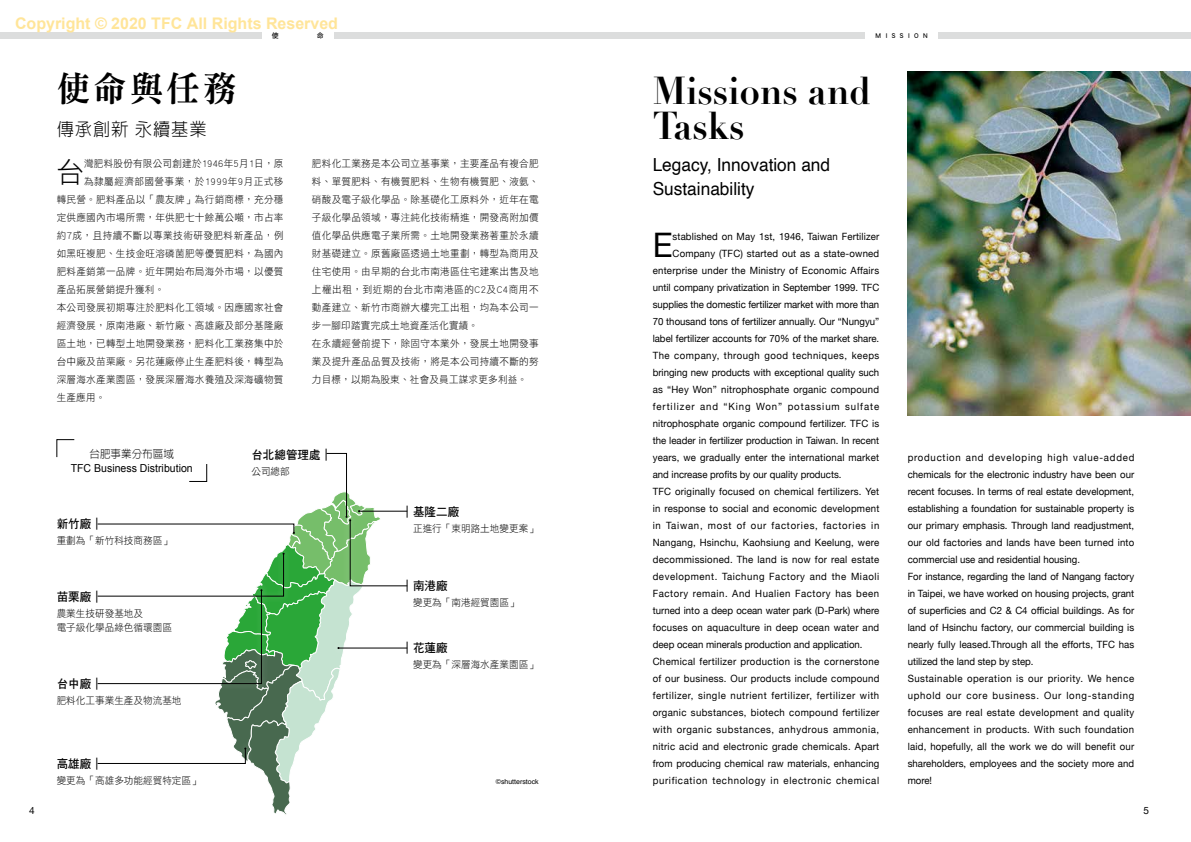
<style>
.page{position:relative;width:1191px;height:842px;background:#fff}
.page>*{position:absolute;margin:0;border:0;box-sizing:border-box;transform-origin:0 0}
.t1{font:700 38px/35.5px "Didot";color:#000;scale:.95 1}
.t2{font:35.1px "DF Ming Std W9";letter-spacing:.1em;color:#000;scale:.95 1}
.t3{font:33.8px "Helvetica Neue";color:#000;scale:.96 1}
.t4{font:28px "DF Hei Std W3";color:#000;scale:.96 1}
.t5{font:18px/24px "Helvetica";color:#000;scale:.96 1}
.t6{font:300 18px "AR Hei B5";letter-spacing:.05em;color:#000;scale:.96 1}
.t7{font:12px "DF Hei Std W7";color:#000;scale:.96 1}
.t8{font:11px "Arial";color:#000;scale:.96 1}
.t9{font:300 11px "AR Hei B5";color:#000;scale:.96 1}
.t10{font:10px/17px "Helvetica Neue";letter-spacing:.02em;color:#000;scale:.96 1}
.t11{font:10px/18px "DF Hei Std W3";letter-spacing:.03em;color:#000;scale:.96 1}
.t12{font:10px "Helvetica Neue";color:#000;scale:.96 1}
.t13{font:10px/14px "DF Hei Std W3";color:#000;scale:.96 1}
.t14{font:10px "Helvetica Neue";letter-spacing:.055em;color:#000;scale:.96 1}
.t15{font:10px "Helvetica Neue";letter-spacing:.06em;color:#000;scale:.96 1}
.t16{font:10px "Helvetica Neue";letter-spacing:-.005em;color:#000;scale:.96 1}
.t17{font:10px "DF Hei Std W3";letter-spacing:.05em;color:#000;scale:.96 1}
.t18{font:10px "Helvetica Neue";letter-spacing:.04em;color:#000;scale:.96 1}
.t19{font:10px "Helvetica Neue";letter-spacing:.07em;color:#000;scale:.96 1}
.t20{font:10px "Helvetica Neue";letter-spacing:.08em;color:#000;scale:.96 1}
.t21{font:10px "Helvetica Neue";letter-spacing:.05em;color:#000;scale:.96 1}
.t22{font:10px "Helvetica Neue";letter-spacing:.095em;color:#000;scale:.96 1}
.t23{font:10px "Helvetica Neue";letter-spacing:.02em;color:#000}
.t24{font:7.1px "DF Hei Std W7";letter-spacing:.595em;color:#000}
.t25{font:7px "Helvetica";color:#000}
</style>
<div class="page">
<div style="left:0;top:32px;width:261px;height:7px;background:#dcdddd"></div>
<div style="left:595px;top:32px;width:270px;height:7px;background:#dcdddd"></div>
<div style="left:334px;top:32px;width:261px;height:7px;background:#dcdddd"></div>
<div style="left:938px;top:32px;width:253px;height:7px;background:#dcdddd"></div>
<img style="left:907px;top:71px;width:284px;height:344px">
<svg style="left:57px;top:439px;width:18px;height:18px"></svg>
<svg style="left:97px;top:453px;width:311px;height:362px"></svg>
<p class="t24" style="left:272px;top:32px;width:9px">使</p>
<p class="t24" style="left:317px;top:32px;width:9px">命</p>
<p class="t24" style="left:875px;top:32px;width:54px">MISSION</p>
<h2 class="t2" style="left:57px;top:69px;width:191px">使命與任務</h2>
<h3 class="t6" style="left:57px;top:120px;width:158px">傳承創新永續基業</h3>
<h3 class="t4" style="left:57px;top:157px;width:29px">台</h3>
<p class="t11" style="left:84px;top:154px;width:209px">灣肥料股份有限公司創建於1946年5月1日，原</p>
<p class="t17" style="left:84px;top:176px;width:209px">為隸屬經濟部國營事業，於1999年9月正式移</p>
<p class="t11" style="left:57px;top:190px;width:238px">轉民營。肥料產品以「農友牌」為行銷商標，充分穩</p>
<p class="t11" style="left:57px;top:208px;width:238px">定供應國內市場所需，年供肥七十餘萬公噸，市占率</p>
<p class="t17" style="left:57px;top:230px;width:238px">約7成，且持續不斷以專業技術研發肥料新產品，例</p>
<p class="t11" style="left:57px;top:244px;width:238px">如黑旺複肥、生技金旺溶磷菌肥等優質肥料，為國內</p>
<p class="t11" style="left:57px;top:262px;width:238px">肥料產銷第一品牌。近年開始布局海外市場，以優質</p>
<p class="t11" style="left:57px;top:280px;width:114px">產品拓展營銷提升獲利。</p>
<p class="t11" style="left:57px;top:298px;width:238px">本公司發展初期專注於肥料化工領域。因應國家社會</p>
<p class="t11" style="left:57px;top:316px;width:238px">經濟發展，原南港廠、新竹廠、高雄廠及部分基隆廠</p>
<p class="t11" style="left:57px;top:334px;width:238px">區土地，已轉型土地開發業務，肥料化工業務集中於</p>
<p class="t11" style="left:57px;top:352px;width:238px">台中廠及苗栗廠。另花蓮廠停止生產肥料後，轉型為</p>
<p class="t11" style="left:57px;top:370px;width:238px">深層海水產業園區，發展深層海水養殖及深海礦物質</p>
<p class="t11" style="left:57px;top:388px;width:52px">生產應用。</p>
<p class="t11" style="left:312px;top:154px;width:238px">肥料化工業務是本公司立基事業，主要產品有複合肥料、單質肥料、有機質肥料、生物有機質肥、液氨、硝酸及電子級化學品。除基礎化工原料外，近年在電子級化學品領域，專注純化技術精進，開發高附加價值化學品供應電子業所需。土地開發業務著重於永續財基礎建立。原舊廠區透過土地重劃，轉型為商用及住宅使用。由早期的台北市南港區住宅建案出售及地上權出租，到近期的台北市南港區的C2及C4商用不動產建立、新竹市商辦大樓完工出租，均為本公司一步一腳印踏實完成土地資產活化實績。<br>在永續經營前提下，除固守本業外，發展土地開發事業及提升產品品質及技術，將是本公司持續不斷的努力目標，以期為股東、社會及員工謀求更多利益。</p>
<p class="t9" style="left:89px;top:448px;width:90px">台肥事業分布區域</p>
<p class="t8" style="left:71px;top:461px;width:129px">TFC Business Distribution</p>
<p class="t7" style="left:57px;top:517px;width:50px">新竹廠｜</p>
<p class="t13" style="left:57px;top:534px;width:122px">重劃為「新竹科技商務區」</p>
<p class="t7" style="left:57px;top:590px;width:50px">苗栗廠｜</p>
<p class="t13" style="left:57px;top:606px;width:122px">農業生技研發基地及<br>電子級化學品綠色循環園區</p>
<p class="t7" style="left:57px;top:677px;width:50px">台中廠｜</p>
<p class="t13" style="left:57px;top:693px;width:132px">肥料化工事業生產及物流基地</p>
<p class="t7" style="left:57px;top:757px;width:50px">高雄廠｜</p>
<p class="t13" style="left:57px;top:773px;width:152px">變更為「高雄多功能經貿特定區」</p>
<p class="t7" style="left:251px;top:448px;width:86px">台北總管理處｜</p>
<p class="t11" style="left:251px;top:462px;width:41px">公司總部</p>
<p class="t7" style="left:401px;top:505px;width:62px">｜基隆二廠</p>
<p class="t13" style="left:413px;top:521px;width:131px">正進行「東明路土地變更案」</p>
<p class="t7" style="left:401px;top:579px;width:50px">｜南港廠</p>
<p class="t13" style="left:413px;top:596px;width:111px">變更為「南港經貿園區」</p>
<p class="t7" style="left:401px;top:641px;width:50px">｜花蓮廠</p>
<p class="t13" style="left:413px;top:658px;width:131px">變更為「深層海水產業園區」</p>
<p class="t25" style="left:496px;top:776px;width:44px">©shutterstock</p>
<h1 class="t1" style="left:652px;top:73px;width:231px">Missions and<br>Tasks</h1>
<h3 class="t5" style="left:652px;top:153px;width:186px">Legacy, Innovation and<br>Sustainability</h3>
<h3 class="t3" style="left:652px;top:220px;width:22px">E</h3>
<p class="t10" style="left:672px;top:228px;width:217px">stablished on May 1st, 1946, Taiwan Fertilizer</p>
<p class="t10" style="left:672px;top:245px;width:217px">Company (TFC) started out as a state-owned</p>
<p class="t10" style="left:652px;top:262px;width:237px">enterprise under the Ministry of Economic Affairs</p>
<p class="t12" style="left:652px;top:280px;width:237px">until company privatization in September 1999. TFC</p>
<p class="t16" style="left:652px;top:297px;width:237px">supplies the domestic fertilizer market with more than</p>
<p class="t12" style="left:652px;top:314px;width:237px">70 thousand tons of fertilizer annually. Our “Nungyu”</p>
<p class="t12" style="left:652px;top:331px;width:237px">label fertilizer accounts for 70% of the market share.</p>
<p class="t21" style="left:652px;top:348px;width:238px">The company, through good techniques, keeps</p>
<p class="t12" style="left:652px;top:365px;width:237px">bringing new products with exceptional quality such</p>
<p class="t10" style="left:652px;top:381px;width:237px">as “Hey Won” nitrophosphate organic compound</p>
<p class="t22" style="left:652px;top:399px;width:237px">fertilizer and “King Won” potassium sulfate</p>
<p class="t10" style="left:652px;top:415px;width:237px">nitrophosphate organic compound fertilizer. TFC is</p>
<p class="t12" style="left:652px;top:433px;width:237px">the leader in fertilizer production in Taiwan. In recent</p>
<p class="t10" style="left:652px;top:449px;width:237px">years, we gradually enter the international market</p>
<p class="t12" style="left:652px;top:467px;width:198px">and increase profits by our quality products.</p>
<p class="t10" style="left:652px;top:483px;width:237px">TFC originally focused on chemical fertilizers. Yet</p>
<p class="t10" style="left:652px;top:500px;width:238px">in response to social and economic development</p>
<p class="t20" style="left:652px;top:518px;width:238px">in Taiwan, most of our factories, factories in</p>
<p class="t10" style="left:652px;top:534px;width:237px">Nangang, Hsinchu, Kaohsiung and Keelung, were</p>
<p class="t10" style="left:652px;top:551px;width:237px">decommissioned. The land is now for real estate</p>
<p class="t15" style="left:652px;top:569px;width:237px">development. Taichung Factory and the Miaoli</p>
<p class="t14" style="left:652px;top:586px;width:237px">Factory remain. And Hualien Factory has been</p>
<p class="t12" style="left:652px;top:603px;width:237px">turned into a deep ocean water park (D-Park) where</p>
<p class="t10" style="left:652px;top:619px;width:237px">focuses on aquaculture in deep ocean water and</p>
<p class="t12" style="left:652px;top:637px;width:220px">deep ocean minerals production and application.</p>
<p class="t10" style="left:652px;top:653px;width:237px">Chemical fertilizer production is the cornerstone</p>
<p class="t10" style="left:652px;top:670px;width:238px">of our business. Our products include compound</p>
<p class="t14" style="left:652px;top:688px;width:237px">fertilizer, single nutrient fertilizer, fertilizer with</p>
<p class="t18" style="left:652px;top:705px;width:238px">organic substances, biotech compound fertilizer</p>
<p class="t15" style="left:652px;top:722px;width:237px">with organic substances, anhydrous ammonia,</p>
<p class="t10" style="left:652px;top:738px;width:237px">nitric acid and electronic grade chemicals. Apart</p>
<p class="t10" style="left:652px;top:755px;width:238px">from producing chemical raw materials, enhancing</p>
<p class="t19" style="left:652px;top:773px;width:237px">purification technology in electronic chemical</p>
<p class="t10" style="left:907px;top:449px;width:238px">production and developing high value-added chemicals for the electronic industry have been our recent focuses. In terms of real estate development, establishing a foundation for sustainable property is our primary emphasis. Through land readjustment, our old factories and lands have been turned into commercial use and residential housing.<br>For instance, regarding the land of Nangang factory in Taipei, we have worked on housing projects, grant of superficies and C2 &amp; C4 official buildings. As for land of Hsinchu factory, our commercial building is nearly fully leased.Through all the efforts, TFC has utilized the land step by step.<br>Sustainable operation is our priority. We hence uphold our core business. Our long-standing focuses are real estate development and quality enhancement in products. With such foundation laid, hopefully, all the work we do will benefit our shareholders, employees and the society more and more!</p>
<p class="t23" style="left:29px;top:803px;width:7px">4</p>
<p class="t23" style="left:1143px;top:803px;width:7px">5</p>
</div>
